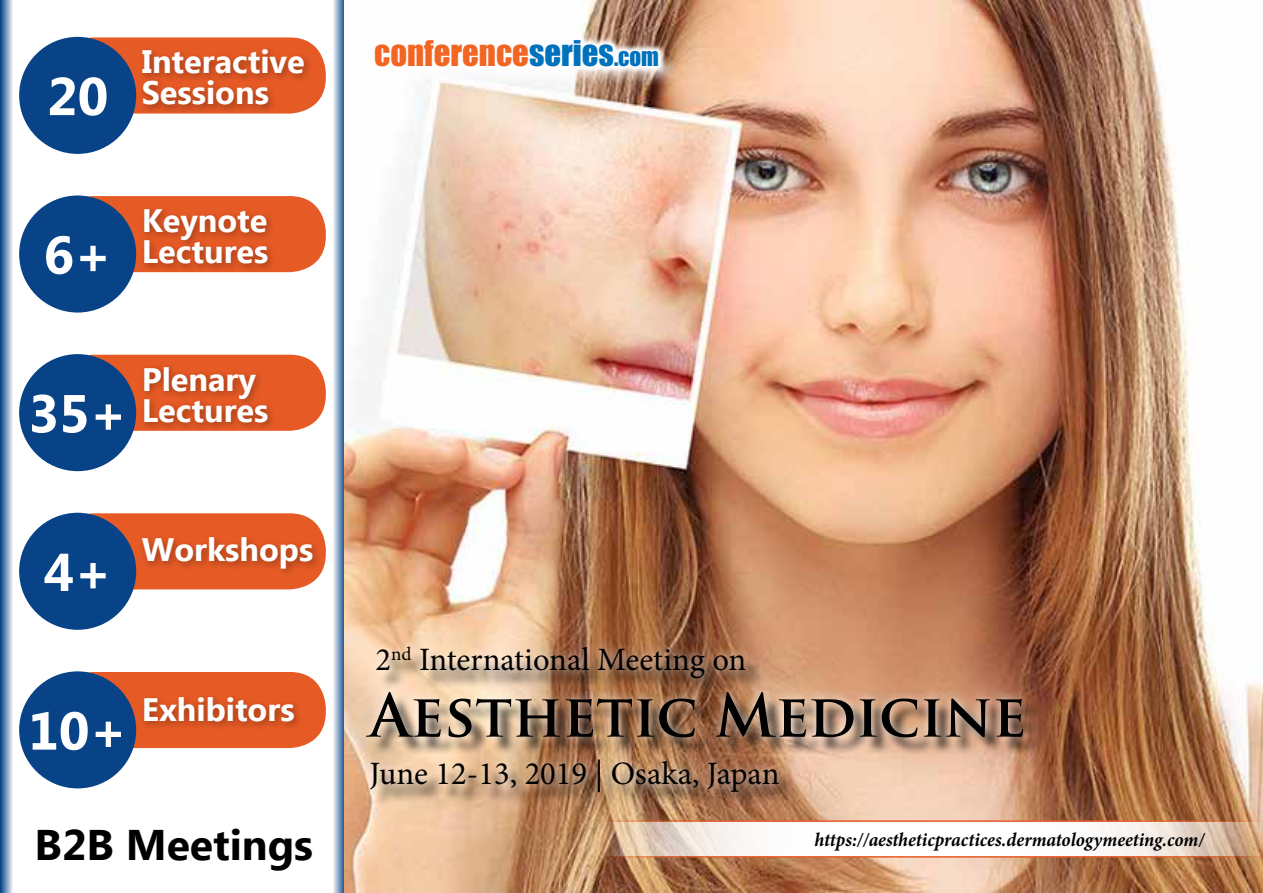
<style>
.page{position:relative;width:1263px;height:893px;background:#fff}
.page>*{position:absolute;margin:0;border:0;box-sizing:border-box;transform-origin:0 0}
.t1{font:700 58.2px "Trajan Pro";color:#000}
.t2{font:700 53.25px "Ebrima";color:#fff}
.t3{font:700 42.75px "Ebrima";color:#000}
.t4{font:32.7px "Impact";color:#f26522}
.t5{font:32.55px "Minion Pro";color:#000}
.t6{font:700 32.4px/30.9px "Ebrima";color:#fff}
.t7{font:italic 700 19.5px "Minion Pro";color:#000;scale:.95 1}
.s1{color:#0072bc}
.s2{font-size:22.95px;color:#0072bc}
</style>
<div class="page">
<svg style="left:0;top:0;width:13px;height:893px;background:#7a99be"></svg>
<svg style="left:333px;top:0;width:12px;height:893px;background:#8da8c8"></svg>
<div style="left:58px;top:37px;width:268px;height:77px;background:#e65a25;border-radius:36px"></div>
<div style="left:19px;top:37px;width:117px;height:117px;background:#084388;border-radius:50%"></div>
<div style="left:138px;top:45px;width:176px;height:70px;background:#000;opacity:.3"></div>
<div style="left:58px;top:196px;width:268px;height:76px;background:#e65a25;border-radius:36px"></div>
<div style="left:19px;top:195px;width:117px;height:118px;background:#084388;border-radius:50%"></div>
<div style="left:140px;top:205px;width:137px;height:68px;background:#000;opacity:.3"></div>
<div style="left:58px;top:355px;width:268px;height:76px;background:#e65a25;border-radius:36px"></div>
<div style="left:19px;top:354px;width:117px;height:117px;background:#084388;border-radius:50%"></div>
<div style="left:140px;top:362px;width:137px;height:70px;background:#000;opacity:.3"></div>
<div style="left:58px;top:513px;width:268px;height:76px;background:#e65a25;border-radius:36px"></div>
<div style="left:19px;top:513px;width:117px;height:117px;background:#084388;border-radius:50%"></div>
<div style="left:138px;top:533px;width:184px;height:45px;background:#000;opacity:.3"></div>
<div style="left:58px;top:672px;width:268px;height:76px;background:#e65a25;border-radius:36px"></div>
<div style="left:19px;top:671px;width:117px;height:117px;background:#084388;border-radius:50%"></div>
<div style="left:140px;top:693px;width:164px;height:38px;background:#000;opacity:.3"></div>
<img style="left:345px;top:0;width:918px;height:893px">
<div style="left:378px;top:44px;width:301px;height:43px;background:#fff;opacity:.75"></div>
<svg style="left:366px;top:32px;width:301px;height:44px"></svg>
<svg style="left:597px;top:820px;width:666px;height:38px"></svg>
<div style="left:369px;top:649px;width:673px;height:162px;background:#000;opacity:.75"></div>
<div style="left:358px;top:637px;width:674px;height:165px;background:#fff;opacity:.75"></div>
<h2 class="t2" style="left:47px;top:57px;width:63px">20</h2>
<p class="t6" style="left:142px;top:48px;width:165px">Interactive<br>Sessions</p>
<h2 class="t2" style="left:44px;top:215px;width:70px">6+</h2>
<p class="t6" style="left:142px;top:207px;width:128px">Keynote<br>Lectures</p>
<h2 class="t2" style="left:28px;top:374px;width:100px">35+</h2>
<p class="t6" style="left:142px;top:365px;width:128px">Plenary<br>Lectures</p>
<h2 class="t2" style="left:44px;top:532px;width:70px">4+</h2>
<p class="t6" style="left:142px;top:536px;width:173px">Workshops</p>
<h2 class="t2" style="left:28px;top:691px;width:100px">10+</h2>
<p class="t6" style="left:142px;top:696px;width:154px">Exhibitors</p>
<h3 class="t3" style="left:35px;top:813px;width:280px">B2B Meetings</h3>
<p class="t4" style="left:374px;top:28px;width:286px">CONFERENCE<span class="s1">SERIES</span><span class="s2">.COM</span></p>
<p class="t5" style="left:376px;top:638px;width:372px">2<sup>nd</sup> International Meeting on</p>
<h1 class="t1" style="left:370px;top:679px;width:658px">Aesthetic Medicine</h1>
<p class="t5" style="left:370px;top:752px;width:411px">June 12-13, 2019 | Osaka, Japan</p>
<p class="t7" style="left:814px;top:826px;width:412px">https://aestheticpractices.dermatologymeeting.com/</p>
</div>
